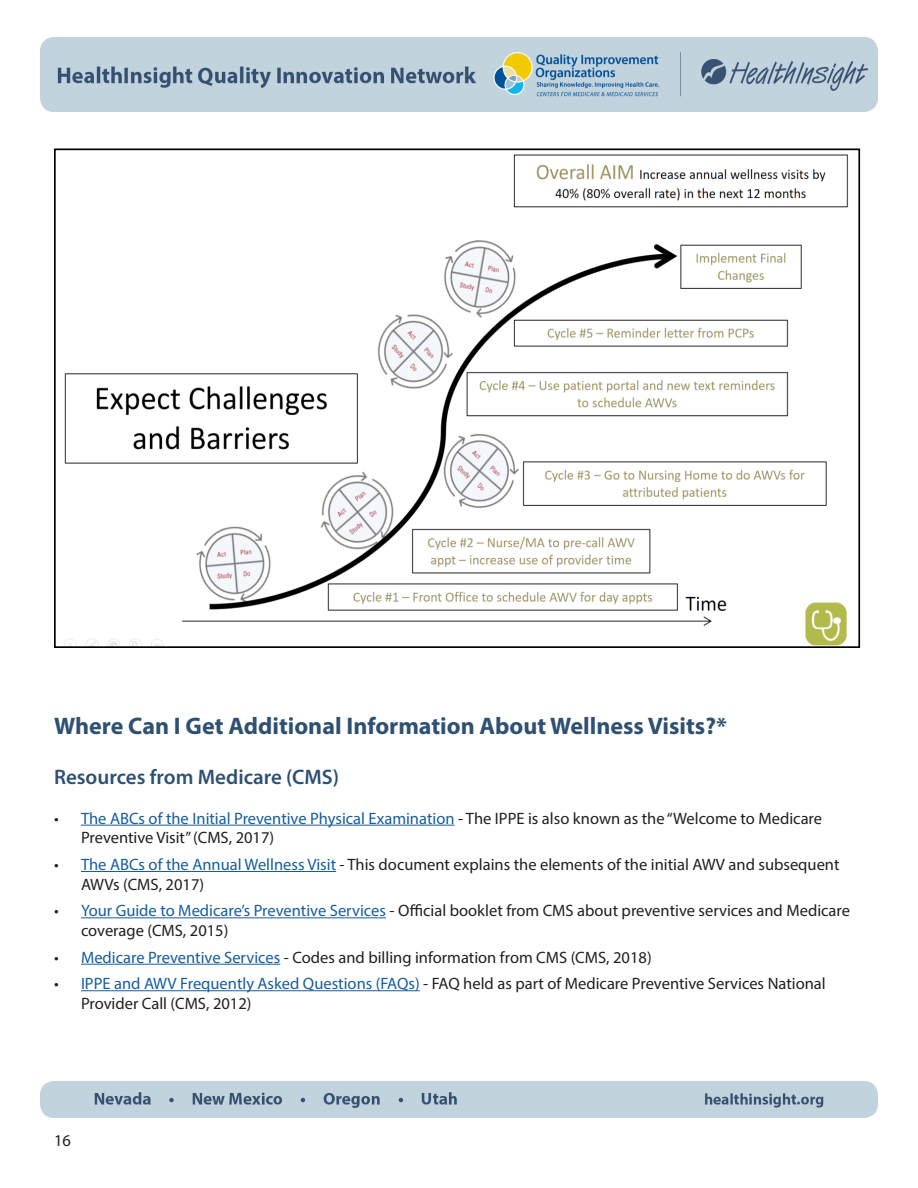
<style>
.page{position:relative;width:918px;height:1188px;background:#fff}
.page>*{position:absolute;margin:0;border:0;box-sizing:border-box;transform-origin:0 0}
.t1{font:700 24px "Myriad Pro";color:#2e5072}
.t2{font:600 21px "Myriad Pro";color:#2e5072}
.t3{font:16.5px/19.8px "Myriad Pro";color:#231f20}
.s1{color:#175d9e}
</style>
<div class="page">
<img style="left:40px;top:37px;width:837px;height:74px">
<img style="left:40px;top:1081px;width:838px;height:37px">
<hr style="left:81px;top:825px;width:374px;height:1px;background:#175d9e">
<hr style="left:81px;top:871px;width:255px;height:1px;background:#175d9e">
<hr style="left:81px;top:917px;width:305px;height:1px;background:#175d9e">
<hr style="left:81px;top:964px;width:199px;height:1px;background:#175d9e">
<hr style="left:81px;top:990px;width:339px;height:1px;background:#175d9e">
<img style="left:64px;top:154px;width:784px;height:491px">
<p class="t1" style="left:54px;top:710px;width:674px">Where Can I Get Additional Information About Wellness Visits?*</p>
<p class="t2" style="left:54px;top:763px;width:287px">Resources from Medicare (CMS)</p>
<p class="t3" style="left:81px;top:808px;width:743px;text-indent:-27px">• <span class="s1">The ABCs of the Initial Preventive Physical Examination</span> - The IPPE is also known as the “Welcome to Medicare<br>Preventive Visit” (CMS, 2017)</p>
<p class="t3" style="left:81px;top:854px;width:760px;text-indent:-27px">• <span class="s1">The ABCs of the Annual Wellness Visit</span> - This document explains the elements of the initial AWV and subsequent<br>AWVs (CMS, 2017)</p>
<p class="t3" style="left:81px;top:901px;width:771px;text-indent:-27px">• <span class="s1">Your Guide to Medicare’s Preventive Services</span> - Official booklet from CMS about preventive services and Medicare coverage (CMS, 2015)</p>
<p class="t3" style="left:54px;top:947px;width:599px">• <span class="s1">Medicare Preventive Services</span> - Codes and billing information from CMS (CMS, 2018)</p>
<p class="t3" style="left:81px;top:973px;width:746px;text-indent:-27px">• <span class="s1">IPPE and AWV Frequently Asked Questions (FAQs)</span> - FAQ held as part of Medicare Preventive Services National<br>Provider Call (CMS, 2012)</p>
<p class="t3" style="left:54px;top:1131px;width:18px">16</p>
</div>
